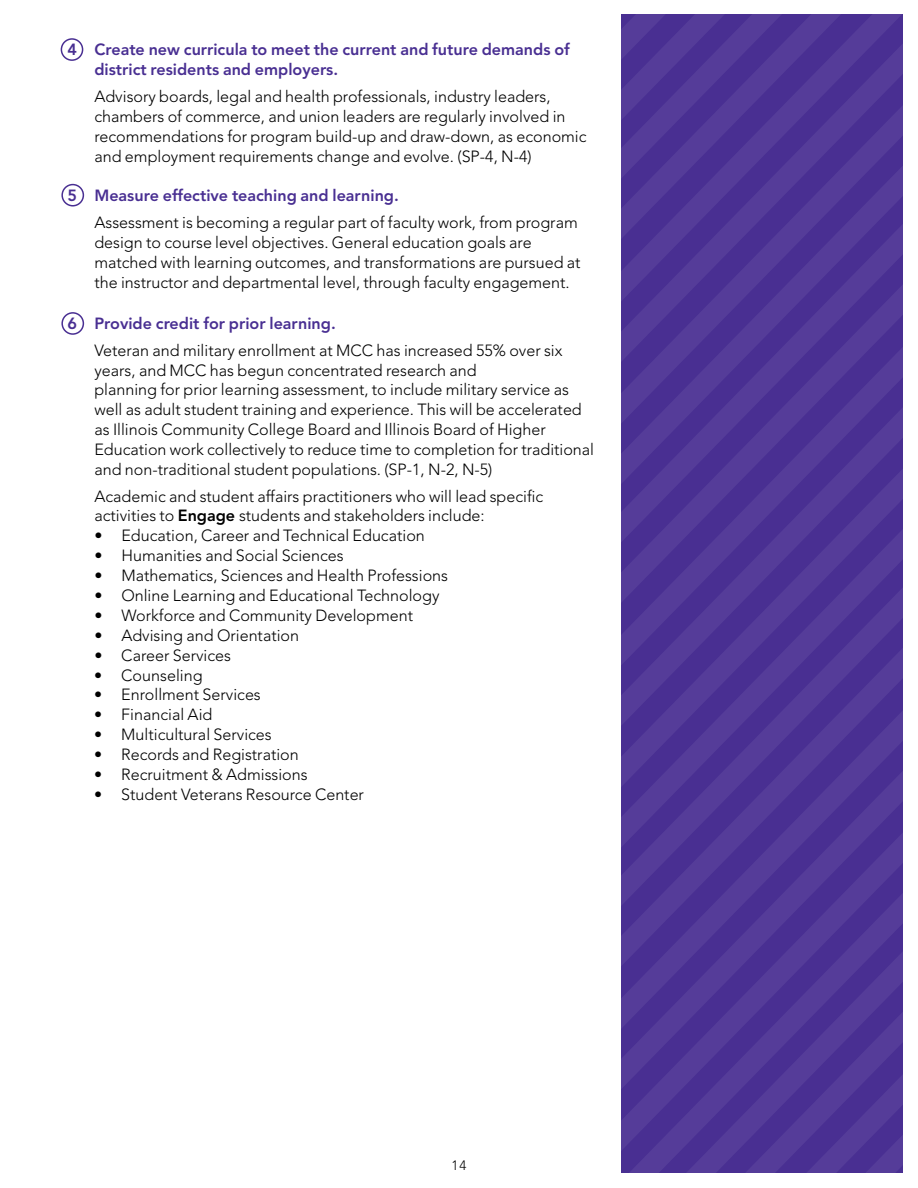
<style>
.page{position:relative;width:918px;height:1188px;background:#fff}
.page>*{position:absolute;margin:0;border:0;box-sizing:border-box;transform-origin:0 0}
.t1{font:300 16.2px/20px "Avenir LT Std";color:#000}
.t2{font:800 16.2px/20px "Avenir LT Std";color:#492f92}
.t3{font:300 13.5px "Avenir LT Std";color:#000}
.s1{font-weight:800}
</style>
<div class="page">
<div style="left:61px;top:38px;width:22px;height:23px;border:2px solid #492f92;border-radius:50%"></div>
<div style="left:61px;top:184px;width:23px;height:23px;border:2px solid #492f92;border-radius:50%"></div>
<svg style="left:621px;top:1146px;width:282px;height:27px;background:#4f3595"></svg>
<div style="left:621px;top:1117px;width:282px;height:29px;background:#4e3595"></div>
<svg style="left:621px;top:1088px;width:282px;height:29px;background:#4f3595"></svg>
<svg style="left:621px;top:1058px;width:282px;height:30px;background:#4e3595"></svg>
<svg style="left:621px;top:1031px;width:282px;height:27px;background:#4f3595"></svg>
<svg style="left:621px;top:1001px;width:282px;height:30px;background:#4e3595"></svg>
<svg style="left:621px;top:972px;width:282px;height:29px;background:#4f3595"></svg>
<svg style="left:621px;top:942px;width:282px;height:30px;background:#4e3595"></svg>
<svg style="left:621px;top:913px;width:282px;height:29px;background:#4f3595"></svg>
<svg style="left:621px;top:884px;width:282px;height:29px;background:#4e3595"></svg>
<svg style="left:621px;top:856px;width:282px;height:28px;background:#4f3595"></svg>
<svg style="left:621px;top:827px;width:282px;height:29px;background:#4e3595"></svg>
<svg style="left:621px;top:795px;width:282px;height:32px;background:#4f3595"></svg>
<svg style="left:621px;top:765px;width:282px;height:30px;background:#4e3595"></svg>
<svg style="left:621px;top:736px;width:282px;height:29px;background:#4f3595"></svg>
<svg style="left:621px;top:707px;width:282px;height:29px;background:#4e3595"></svg>
<svg style="left:621px;top:679px;width:282px;height:28px;background:#4f3595"></svg>
<svg style="left:621px;top:15px;width:282px;height:664px;background:#4e3595"></svg>
<div style="left:621px;top:15px;width:272px;height:635px;background:#503796"></div>
<div style="left:61px;top:312px;width:23px;height:23px;border:2px solid #492f92;border-radius:50%"></div>
<p class="t2" style="left:94px;top:40px;width:477px;text-indent:-27px">4 Create new curricula to meet the current and future demands of district residents and employers.</p>
<p class="t1" style="left:94px;top:86px;width:494px">Advisory boards, legal and health professionals, industry leaders, chambers of commerce, and union leaders are regularly involved in recommendations for program build-up and draw-down, as economic and employment requirements change and evolve. (SP-4, N-4)</p>
<p class="t2" style="left:67px;top:186px;width:333px">5 Measure effective teaching and learning.</p>
<p class="t1" style="left:94px;top:212px;width:488px">Assessment is becoming a regular part of faculty work, from program design to course level objectives. General education goals are matched with learning outcomes, and transformations are pursued at the instructor and departmental level, through faculty engagement.</p>
<p class="t2" style="left:67px;top:313px;width:270px">6 Provide credit for prior learning.</p>
<p class="t1" style="left:94px;top:340px;width:501px">Veteran and military enrollment at MCC has increased 55% over six years, and MCC has begun concentrated research and<br>planning for prior learning assessment, to include military service as well as adult student training and experience. This will be accelerated as Illinois Community College Board and Illinois Board of Higher Education work collectively to reduce time to completion for traditional and non-traditional student populations. (SP-1, N-2, N-5)</p>
<p class="t1" style="left:94px;top:486px;width:450px">Academic and student affairs practitioners who will lead specific activities to <span class="s1">Engage</span> students and stakeholders include:</p>
<p class="t1" style="left:94px;top:526px;width:332px">• Education, Career and Technical Education</p>
<p class="t1" style="left:94px;top:546px;width:251px">• Humanities and Social Sciences</p>
<p class="t1" style="left:94px;top:566px;width:355px">• Mathematics, Sciences and Health Professions</p>
<p class="t1" style="left:94px;top:585px;width:347px">• Online Learning and Educational Technology</p>
<p class="t1" style="left:94px;top:605px;width:320px">• Workforce and Community Development</p>
<p class="t1" style="left:94px;top:625px;width:206px">• Advising and Orientation</p>
<p class="t1" style="left:94px;top:645px;width:138px">• Career Services</p>
<p class="t1" style="left:94px;top:665px;width:110px">• Counseling</p>
<p class="t1" style="left:94px;top:685px;width:168px">• Enrollment Services</p>
<p class="t1" style="left:94px;top:705px;width:120px">• Financial Aid</p>
<p class="t1" style="left:94px;top:725px;width:179px">• Multicultural Services</p>
<p class="t1" style="left:94px;top:745px;width:206px">• Records and Registration</p>
<p class="t1" style="left:94px;top:764px;width:215px">• Recruitment &amp; Admissions</p>
<p class="t1" style="left:94px;top:784px;width:271px">• Student Veterans Resource Center</p>
<p class="t3" style="left:451px;top:1157px;width:17px">14</p>
</div>
